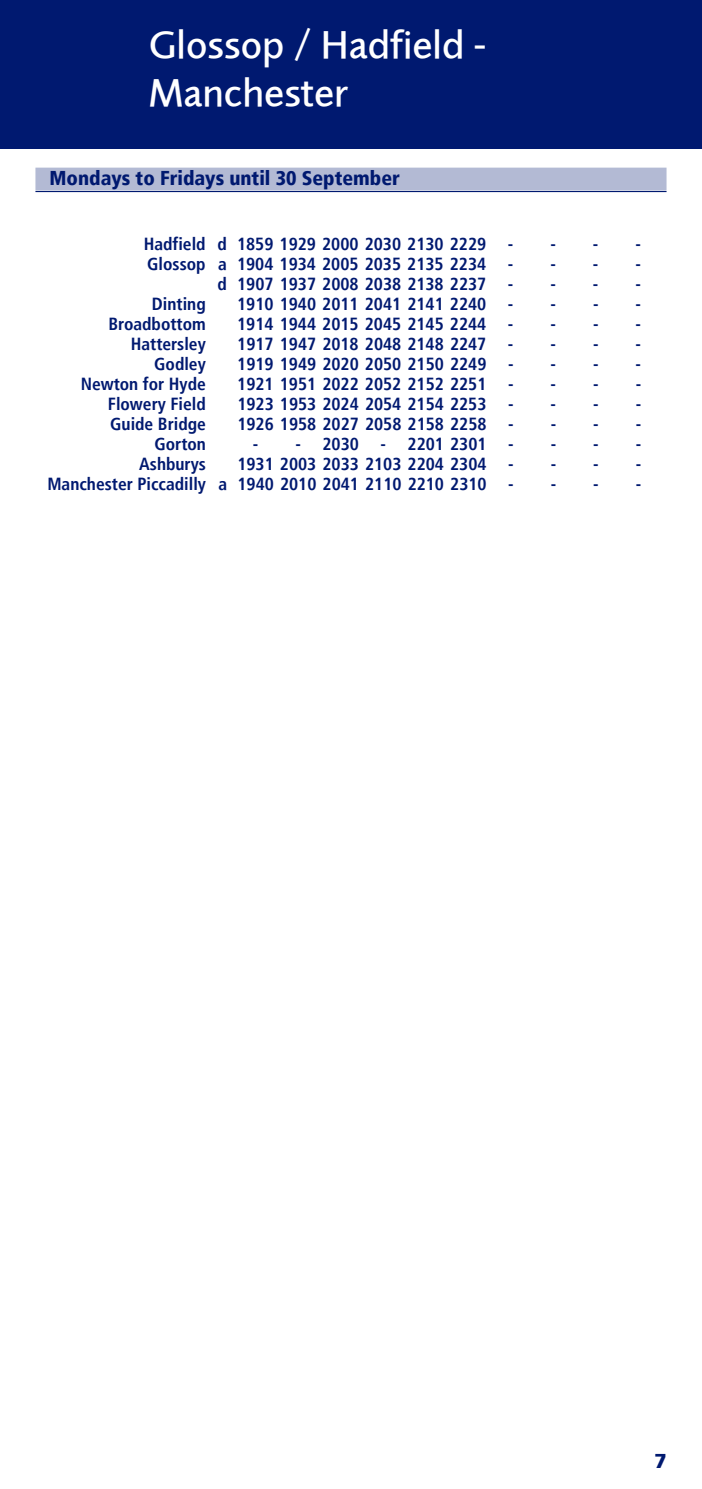
<style>
.page{position:relative;width:702px;height:1489px;background:#fff}
.page>*{position:absolute;margin:0;border:0;box-sizing:border-box;transform-origin:0 0}
.t1{font:500 40px/48px "Foundry Sans";color:#fff}
.t2{font:900 condensed 20px "Frutiger LT";color:#001970}
.t3{font:900 20px "Frutiger LT";color:#001970}
.t4{font:700 condensed 17.5px "Frutiger LT";color:#001970}
</style>
<div class="page">
<div style="left:0;top:0;width:702px;height:149px;background:#001970"></div>
<div style="left:35px;top:168px;width:631px;height:22px;background:#b3bad4"></div>
<hr style="left:35px;top:191px;width:631px;height:1px;background:#001970">
<h1 class="t1" style="left:149px;top:20px;width:339px">Glossop / Hadfield -<br>Manchester</h1>
<p class="t2" style="left:50px;top:166px;width:352px">Mondays to Fridays until 30 September</p>
<p class="t4" style="left:144px;top:233px;width:371px">Hadfield d 1859 1929 2000 2030 2130 2229 -</p>
<p class="t4" style="left:550px;top:233px;width:50px">- -</p>
<p class="t4" style="left:635px;top:233px;width:7px">-</p>
<p class="t4" style="left:147px;top:253px;width:367px">Glossop a 1904 1934 2005 2035 2135 2234 -</p>
<p class="t4" style="left:550px;top:253px;width:50px">- -</p>
<p class="t4" style="left:635px;top:253px;width:7px">-</p>
<p class="t4" style="left:217px;top:273px;width:297px">d 1907 1937 2008 2038 2138 2237 -</p>
<p class="t4" style="left:550px;top:273px;width:50px">- -</p>
<p class="t4" style="left:635px;top:273px;width:7px">-</p>
<p class="t4" style="left:152px;top:293px;width:55px">Dinting</p>
<p class="t4" style="left:237px;top:293px;width:278px">1910 1940 2011 2041 2141 2240 -</p>
<p class="t4" style="left:550px;top:293px;width:50px">- -</p>
<p class="t4" style="left:635px;top:293px;width:7px">-</p>
<p class="t4" style="left:108px;top:313px;width:99px">Broadbottom</p>
<p class="t4" style="left:237px;top:313px;width:278px">1914 1944 2015 2045 2145 2244 -</p>
<p class="t4" style="left:550px;top:313px;width:50px">- -</p>
<p class="t4" style="left:635px;top:313px;width:7px">-</p>
<p class="t4" style="left:131px;top:333px;width:77px">Hattersley</p>
<p class="t4" style="left:237px;top:333px;width:278px">1917 1947 2018 2048 2148 2247 -</p>
<p class="t4" style="left:550px;top:333px;width:50px">- -</p>
<p class="t4" style="left:635px;top:333px;width:7px">-</p>
<p class="t4" style="left:154px;top:353px;width:53px">Godley</p>
<p class="t4" style="left:237px;top:353px;width:278px">1919 1949 2020 2050 2150 2249 -</p>
<p class="t4" style="left:550px;top:353px;width:50px">- -</p>
<p class="t4" style="left:635px;top:353px;width:7px">-</p>
<p class="t4" style="left:81px;top:373px;width:127px">Newton for Hyde</p>
<p class="t4" style="left:237px;top:373px;width:278px">1921 1951 2022 2052 2152 2251 -</p>
<p class="t4" style="left:550px;top:373px;width:50px">- -</p>
<p class="t4" style="left:635px;top:373px;width:7px">-</p>
<p class="t4" style="left:108px;top:393px;width:99px">Flowery Field</p>
<p class="t4" style="left:237px;top:393px;width:278px">1923 1953 2024 2054 2154 2253 -</p>
<p class="t4" style="left:550px;top:393px;width:50px">- -</p>
<p class="t4" style="left:635px;top:393px;width:7px">-</p>
<p class="t4" style="left:110px;top:413px;width:97px">Guide Bridge</p>
<p class="t4" style="left:237px;top:413px;width:278px">1926 1958 2027 2058 2158 2258 -</p>
<p class="t4" style="left:550px;top:413px;width:50px">- -</p>
<p class="t4" style="left:635px;top:413px;width:7px">-</p>
<p class="t4" style="left:154px;top:433px;width:53px">Gorton</p>
<p class="t4" style="left:253px;top:433px;width:262px">- - 2030 - 2201 2301 -</p>
<p class="t4" style="left:550px;top:433px;width:50px">- -</p>
<p class="t4" style="left:635px;top:433px;width:7px">-</p>
<p class="t4" style="left:139px;top:453px;width:68px">Ashburys</p>
<p class="t4" style="left:237px;top:453px;width:278px">1931 2003 2033 2103 2204 2304 -</p>
<p class="t4" style="left:550px;top:453px;width:50px">- -</p>
<p class="t4" style="left:635px;top:453px;width:7px">-</p>
<p class="t4" style="left:47px;top:473px;width:468px">Manchester Piccadilly a 1940 2010 2041 2110 2210 2310 -</p>
<p class="t4" style="left:550px;top:473px;width:50px">- -</p>
<p class="t4" style="left:635px;top:473px;width:7px">-</p>
<p class="t3" style="left:654px;top:1448px;width:14px">7</p>
</div>
